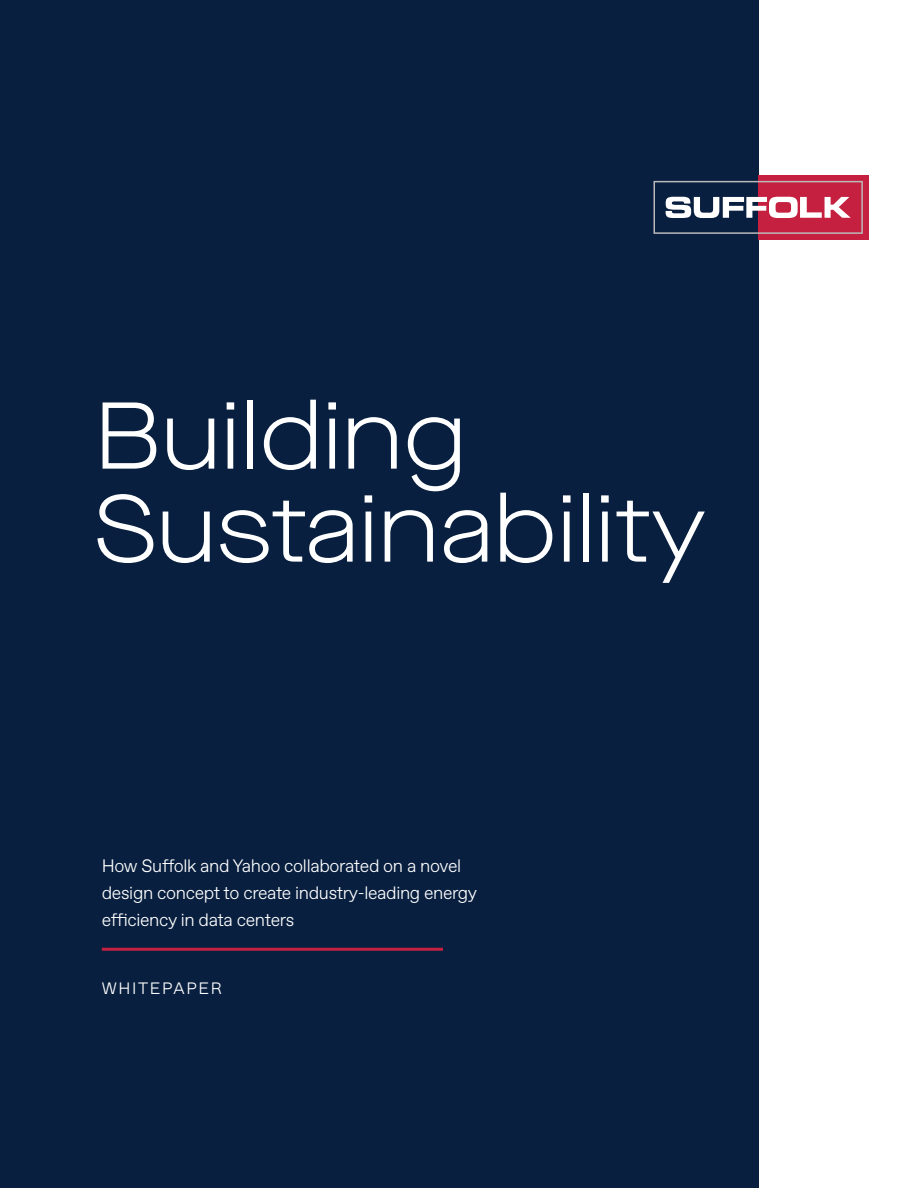
<style>
.page{position:relative;width:918px;height:1188px;background:#fff}
.page>*{position:absolute;margin:0;border:0;box-sizing:border-box;transform-origin:0 0}
.t1{font:300 94.5px/93px "Maison Neue Extended";color:#fff}
.t2{font:300 18px/27px "Favorit Pro Suffolk";letter-spacing:-.02em;color:#fff}
.t3{font:300 16.5px "Favorit Pro Suffolk";letter-spacing:.1em;color:#fff}
</style>
<div class="page">
<div style="left:0;top:0;width:758px;height:1188px;background:#081f3f"></div>
<hr style="left:102px;top:948px;width:341px;height:3px;background:#c5203f">
<div style="left:758px;top:175px;width:111px;height:65px;background:#c5203f"></div>
<svg style="left:654px;top:181px;width:209px;height:53px"></svg>
<h1 class="t1" style="left:94px;top:389px;width:613px">Building<br>Sustainability</h1>
<p class="t2" style="left:102px;top:851px;width:377px">How Suffolk and Yahoo collaborated on a novel design concept to create industry-leading energy efficiency in data centers</p>
<p class="t3" style="left:102px;top:977px;width:122px">WHITEPAPER</p>
</div>
